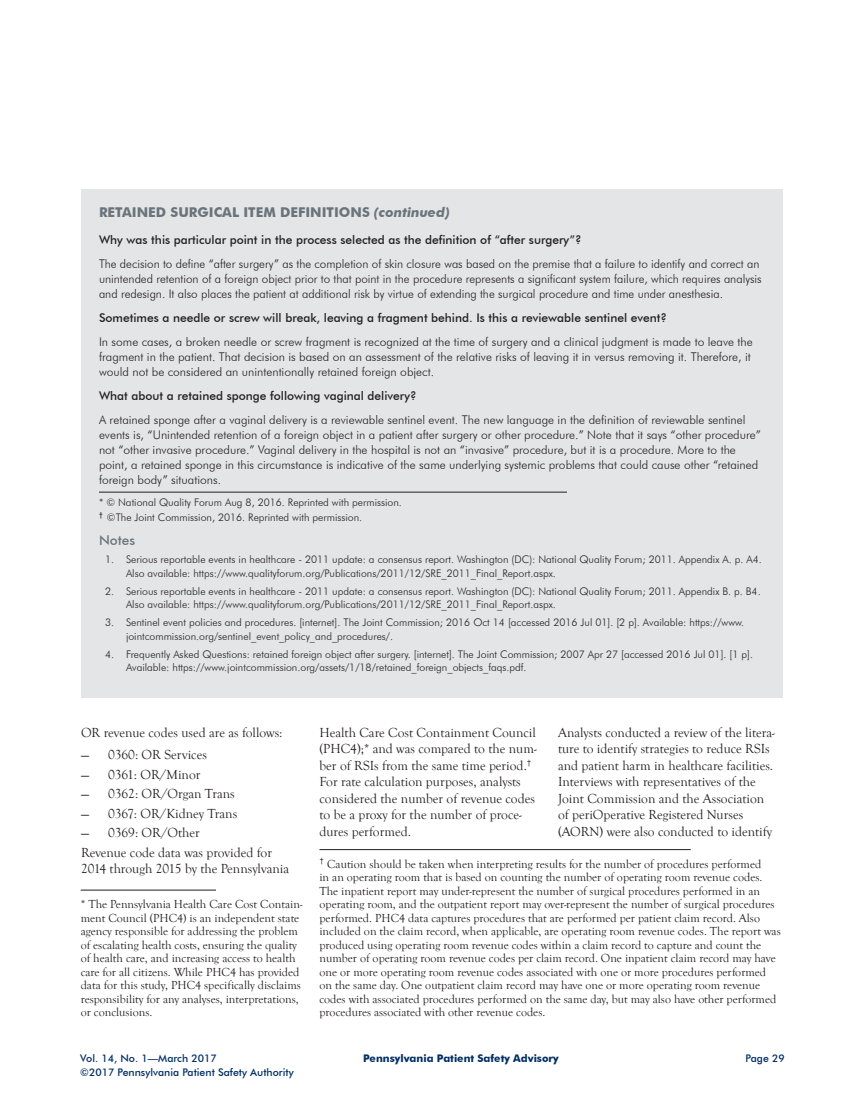
<style>
.page{position:relative;width:864px;height:1107px;background:#fff}
.page>*{position:absolute;margin:0;border:0;box-sizing:border-box;transform-origin:0 0}
.t1{font:13.5px/16.5px "Goudy Old Style T";color:#231f20}
.t2{font:700 13.5px "Futura BT";color:#6a747b}
.t3{font:500 13.5px "Futura BT";color:#6a747b}
.t4{font:12px/13.5px "Goudy Old Style T";color:#231f20}
.t5{font:300 12px/15px "Futura BT";color:#231f20}
.t6{font:500 12px "Futura BT";color:#231f20}
.t7{font:300 10.5px/13.5px "Futura BT";color:#231f20}
.t8{font:500 10.5px "Futura BT";color:#002e64}
.t9{font:700 10.5px "Futura BT";color:#002e64}
.s1{font-style:italic}
</style>
<div class="page">
<div style="left:81px;top:189px;width:702px;height:509px;background:#e4e5e7"></div>
<hr style="left:99px;top:492px;width:468px;height:1px;background:#231f20">
<hr style="left:81px;top:890px;width:135px;height:1px;background:#231f20">
<hr style="left:320px;top:849px;width:371px;height:1px;background:#231f20">
<p class="t2" style="left:99px;top:204px;width:352px">RETAINED SURGICAL ITEM DEFINITIONS <span class="s1">(continued)</span></p>
<p class="t6" style="left:99px;top:232px;width:484px">Why was this particular point in the process selected as the definition of “after surgery”?</p>
<p class="t5" style="left:99px;top:256px;width:664px">The decision to define “after surgery” as the completion of skin closure was based on the premise that a failure to identify and correct an unintended retention of a foreign object prior to that point in the procedure represents a significant system failure, which requires analysis and redesign. It also places the patient at additional risk by virtue of extending the surgical procedure and time under anesthesia.</p>
<p class="t6" style="left:99px;top:310px;width:570px">Sometimes a needle or screw will break, leaving a fragment behind. Is this a reviewable sentinel event?</p>
<p class="t5" style="left:99px;top:334px;width:655px">In some cases, a broken needle or screw fragment is recognized at the time of surgery and a clinical judgment is made to leave the fragment in the patient. That decision is based on an assessment of the relative risks of leaving it in versus removing it. Therefore, it would not be considered an unintentionally retained foreign object.</p>
<p class="t6" style="left:99px;top:388px;width:319px">What about a retained sponge following vaginal delivery?</p>
<p class="t5" style="left:99px;top:412px;width:664px">A retained sponge after a vaginal delivery is a reviewable sentinel event. The new language in the definition of reviewable sentinel events is, “Unintended retention of a foreign object in a patient after surgery or other procedure.” Note that it says “other procedure” not “other invasive procedure.” Vaginal delivery in the hospital is not an “invasive” procedure, but it is a procedure. More to the point, a retained sponge in this circumstance is indicative of the same underlying systemic problems that could cause other “retained foreign body” situations.</p>
<p class="t7" style="left:99px;top:495px;width:304px;line-height:15px">* © National Quality Forum Aug 8, 2016. Reprinted with permission. <sup>†</sup> ©The Joint Commission, 2016. Reprinted with permission.</p>
<p class="t3" style="left:99px;top:532px;width:38px">Notes</p>
<p class="t7" style="left:126px;top:552px;width:637px;text-indent:-21px">1. Serious reportable events in healthcare - 2011 update: a consensus report. Washington (DC): National Quality Forum; 2011. Appendix A. p. A4.<br>Also available: https://www.qualityforum.org/Publications/2011/12/SRE_2011_Final_Report.aspx.</p>
<p class="t7" style="left:126px;top:584px;width:636px;text-indent:-21px">2. Serious reportable events in healthcare - 2011 update: a consensus report. Washington (DC): National Quality Forum; 2011. Appendix B. p. B4.<br>Also available: https://www.qualityforum.org/Publications/2011/12/SRE_2011_Final_Report.aspx.</p>
<p class="t7" style="left:126px;top:615px;width:620px;text-indent:-21px">3. Sentinel event policies and procedures. [internet]. The Joint Commission; 2016 Oct 14 [accessed 2016 Jul 01]. [2 p]. Available: https://www. jointcommission.org/sentinel_event_policy_and_procedures/.</p>
<p class="t7" style="left:126px;top:647px;width:629px;text-indent:-21px">4. Frequently Asked Questions: retained foreign object after surgery. [internet]. The Joint Commission; 2007 Apr 27 [accessed 2016 Jul 01]. [1 p].<br>Available: https://www.jointcommission.org/assets/1/18/retained_foreign_objects_faqs.pdf.</p>
<p class="t1" style="left:81px;top:724px;width:203px">OR revenue codes used are as follows:</p>
<p class="t1" style="left:81px;top:747px;width:127px">— 0360: OR Services</p>
<p class="t1" style="left:81px;top:766px;width:121px">— 0361: OR/Minor</p>
<p class="t1" style="left:81px;top:786px;width:155px">— 0362: OR/Organ Trans</p>
<p class="t1" style="left:81px;top:805px;width:158px">— 0367: OR/Kidney Trans</p>
<p class="t1" style="left:81px;top:823px;width:193px;line-height:19.5px">— 0369: OR/Other<br>Revenue code data was provided for</p>
<p class="t1" style="left:81px;top:861px;width:210px">2014 through 2015 by the Pennsylvania</p>
<p class="t4" style="left:81px;top:898px;width:223px">* The Pennsylvania Health Care Cost Contain&shy;ment Council (PHC4) is an independent state agency responsible for addressing the problem of escalating health costs, ensuring the quality of health care, and increasing access to health care for all citizens. While PHC4 has provided data for this study, PHC4 specifically disclaims responsibility for any analyses, interpretations, or conclusions.</p>
<p class="t1" style="left:320px;top:724px;width:219px">Health Care Cost Containment Council (PHC4);* and was compared to the num&shy;ber of RSIs from the same time period.<sup>† </sup>For rate calculation purposes, analysts considered the number of revenue codes to be a proxy for the number of proce&shy;dures performed.</p>
<p class="t1" style="left:558px;top:724px;width:218px">Analysts conducted a review of the litera&shy;ture to identify strategies to reduce RSIs and patient harm in healthcare facilities.<br>Interviews with representatives of the Joint Commission and the Association of periOperative Registered Nurses (AORN) were also conducted to identify</p>
<p class="t4" style="left:319px;top:858px;width:463px"><sup>†</sup> Caution should be taken when interpreting results for the number of procedures performed<br>in an operating room that is based on counting the number of operating room revenue codes.<br>The inpatient report may under-represent the number of surgical procedures performed in an operating room, and the outpatient report may over-represent the number of surgical procedures performed. PHC4 data captures procedures that are performed per patient claim record. Also included on the claim record, when applicable, are operating room revenue codes. The report was produced using operating room revenue codes within a claim record to capture and count the number of operating room revenue codes per claim record. One inpatient claim record may have one or more operating room revenue codes associated with one or more procedures performed on the same day. One outpatient claim record may have one or more operating room revenue codes with associated procedures performed on the same day, but may also have other performed procedures associated with other revenue codes.</p>
<p class="t8" style="left:80px;top:1052px;width:138px">Vol. 14, No. 1—March 2017</p>
<p class="t9" style="left:363px;top:1052px;width:197px">Pennsylvania Patient Safety Advisory</p>
<p class="t8" style="left:80px;top:1066px;width:215px">©2017 Pennsylvania Patient Safety Authority</p>
<p class="t8" style="left:746px;top:1052px;width:41px">Page 29</p>
</div>
